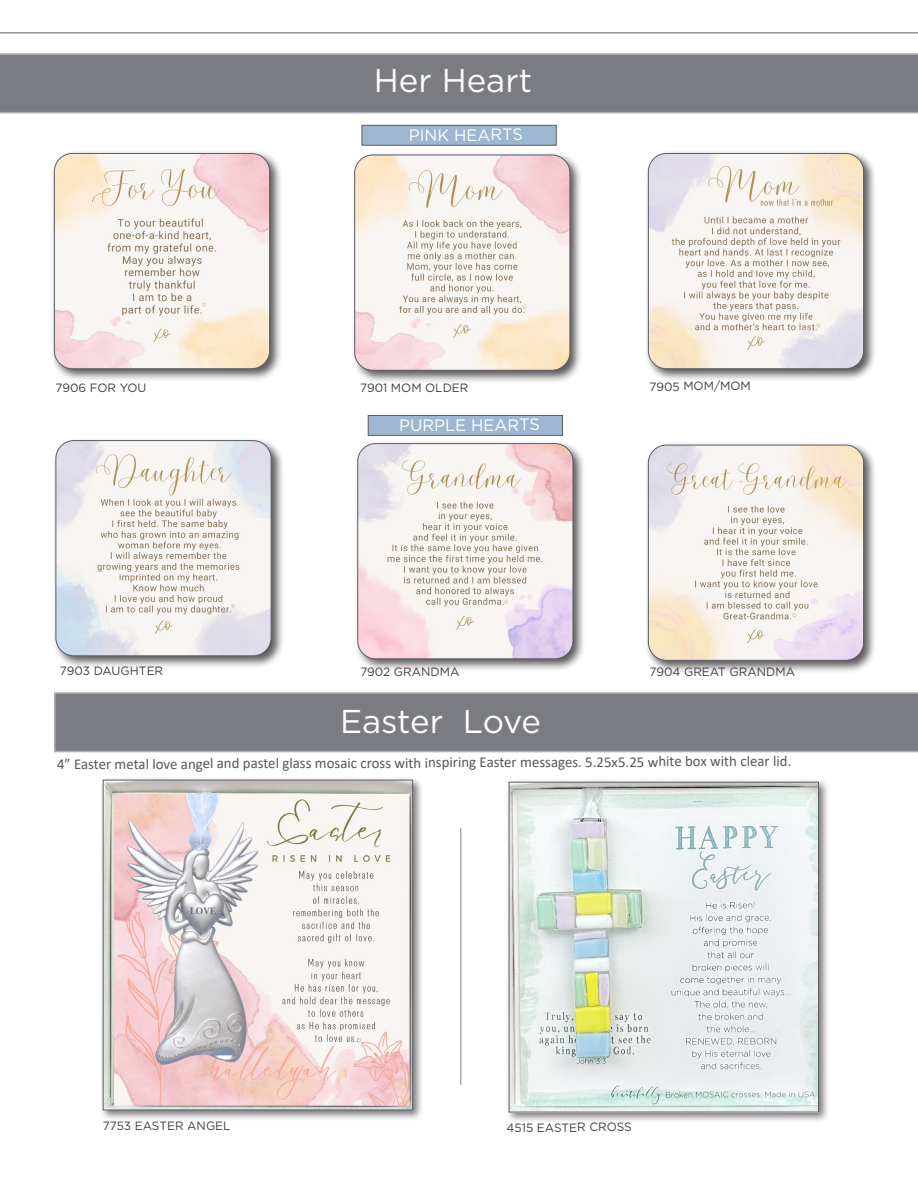
<style>
.page{position:relative;width:918px;height:1188px;background:#fff}
.page>*{position:absolute;margin:0;border:0;box-sizing:border-box;transform-origin:0 0}
.t1{font:33px "Gotham";color:#fff}
.Main_Description{font:16.5px "Gotham";letter-spacing:-.005em;color:#fff}
.Main_Description-2{font:15px "Calibri";letter-spacing:-.005em;color:#57585a}
.Main_Description-3{font:12px "Gotham";letter-spacing:-.005em;color:#3e3e3f}
</style>
<div class="page">
<hr style="left:0;top:32px;width:918px;height:1px;background:#5d5d65">
<div style="left:0;top:53px;width:918px;height:60px;background:#7a7c81"></div>
<hr style="left:461px;top:828px;width:1px;height:257px;background:#7a7c81">
<div style="left:51px;top:150px;width:232px;height:232px;background:#231f20;opacity:.75"></div>
<img style="left:54px;top:153px;width:216px;height:216px">
<div style="left:54px;top:153px;width:216px;height:216px;border:1px solid #5d5d65;border-radius:18px"></div>
<div style="left:100px;top:776px;width:324px;height:346px;background:#231f20;opacity:.6"></div>
<img style="left:105px;top:782px;width:306px;height:326px">
<div style="left:103px;top:780px;width:310px;height:330px;border:1px solid #5d5d65"></div>
<div style="left:362px;top:125px;width:195px;height:21px;background:#9db6d2;border:1px solid #5d5d65"></div>
<svg style="left:54px;top:692px;width:864px;height:60px;background:#7d7f84"></svg>
<div style="left:351px;top:151px;width:232px;height:232px;background:#231f20;opacity:.75"></div>
<img style="left:355px;top:155px;width:215px;height:215px">
<div style="left:354px;top:155px;width:216px;height:216px;border:1px solid #5d5d65;border-radius:18px"></div>
<div style="left:645px;top:150px;width:232px;height:232px;background:#231f20;opacity:.75"></div>
<img style="left:648px;top:153px;width:216px;height:216px">
<div style="left:648px;top:153px;width:216px;height:216px;border:1px solid #5d5d65;border-radius:18px"></div>
<div style="left:52px;top:437px;width:232px;height:232px;background:#231f20;opacity:.75"></div>
<img style="left:56px;top:441px;width:215px;height:215px">
<div style="left:56px;top:440px;width:216px;height:216px;border:1px solid #5d5d65;border-radius:18px"></div>
<div style="left:354px;top:440px;width:232px;height:232px;background:#231f20;opacity:.75"></div>
<img style="left:358px;top:444px;width:215px;height:215px">
<div style="left:357px;top:443px;width:216px;height:216px;border:1px solid #5d5d65;border-radius:18px"></div>
<div style="left:645px;top:441px;width:232px;height:232px;background:#231f20;opacity:.75"></div>
<img style="left:648px;top:445px;width:216px;height:215px">
<div style="left:648px;top:445px;width:216px;height:216px;border:1px solid #5d5d65;border-radius:18px"></div>
<div style="left:505px;top:779px;width:325px;height:345px;background:#231f20;opacity:.6"></div>
<img style="left:511px;top:784px;width:306px;height:326px">
<div style="left:509px;top:782px;width:310px;height:330px;border:1px solid #5d5d65"></div>
<div style="left:368px;top:415px;width:195px;height:21px;background:#9db6d2;border:1px solid #5d5d65"></div>
<p class="t1" style="left:374px;top:62px;width:160px">Her Heart</p>
<p class="Main_Description-3" style="left:56px;top:381px;width:93px">7906 FOR YOU</p>
<p class="Main_Description-3" style="left:60px;top:664px;width:105px">7903 DAUGHTER</p>
<p class="Main_Description" style="left:409px;top:126px;width:116px">PINK HEARTS</p>
<p class="Main_Description-3" style="left:360px;top:381px;width:110px">7901 MOM OLDER</p>
<p class="Main_Description-3" style="left:649px;top:380px;width:103px">7905 MOM/MOM</p>
<p class="Main_Description" style="left:399px;top:416px;width:142px">PURPLE HEARTS</p>
<p class="Main_Description-3" style="left:360px;top:665px;width:101px">7902 GRANDMA</p>
<p class="Main_Description-3" style="left:649px;top:665px;width:147px">7904 GREAT GRANDMA</p>
<p class="t1" style="left:340px;top:704px;width:203px">Easter Love</p>
<p class="Main_Description-2" style="left:57px;top:752px;width:736px">4” Easter metal love angel and pastel glass mosaic cross with inspiring Easter messages. 5.25x5.25 white box with clear lid.</p>
<p class="Main_Description-3" style="left:103px;top:1119px;width:129px">7753 EASTER ANGEL</p>
<p class="Main_Description-3" style="left:507px;top:1121px;width:127px">4515 EASTER CROSS</p>
</div>
